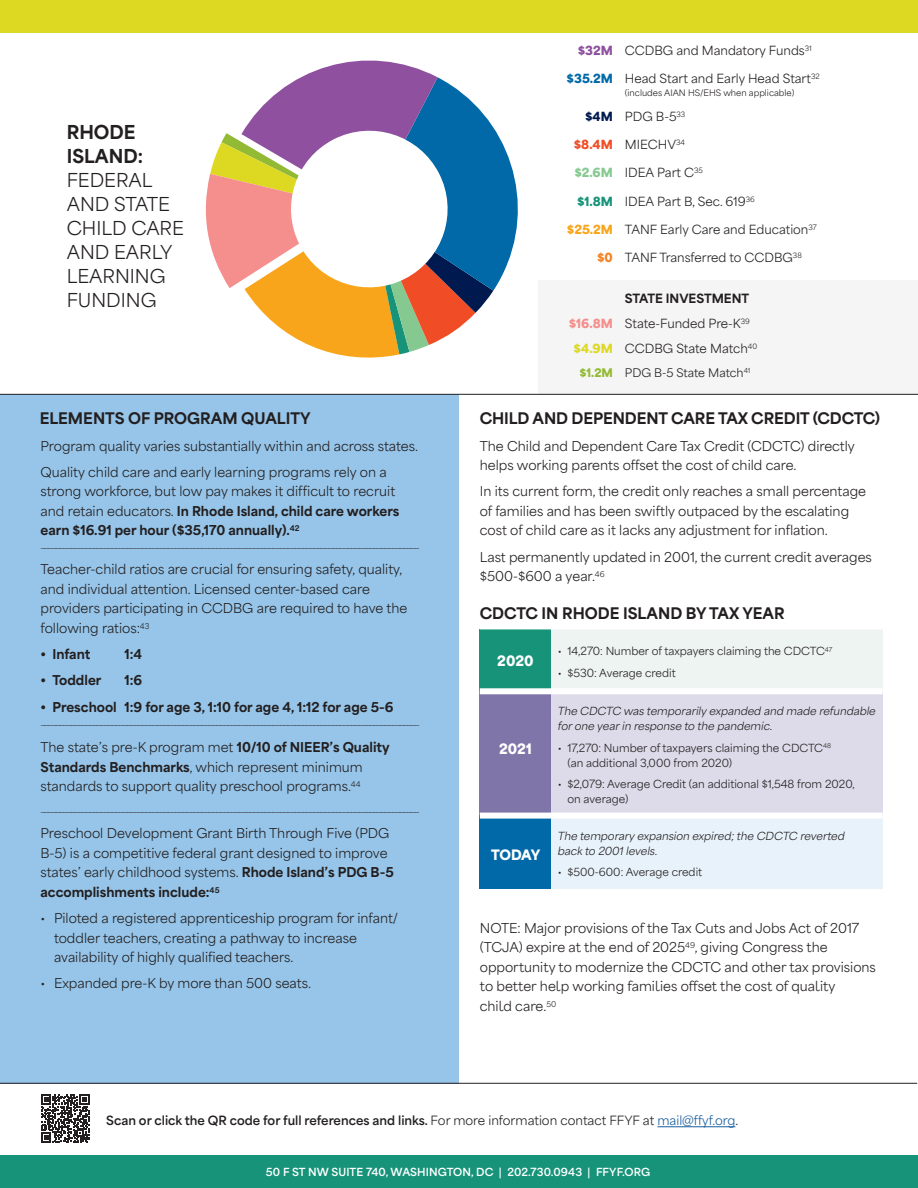
<style>
.page{position:relative;width:918px;height:1188px;background:#fff}
.page>*{position:absolute;margin:0;border:0;box-sizing:border-box;transform-origin:0 0}
.t1{font:18px/24px "Area Normal";color:#231f20}
.t2{font:800 18px/24px "Area Normal";color:#231f20}
.t3{font:800 15px "Area Normal";letter-spacing:-.005em;color:#231f20}
.t4{font:900 13.5px "Area Normal";color:#fff}
.t5{font:12.75px/19.5px "Area Normal";color:#231f20}
.t6{font:800 12.75px "Area Normal";color:#231f20}
.t7{font:700 12px "Area Normal";color:#231f20}
.t8{font:800 12px "Area Normal";color:#231f20}
.t9{font:11.85px/25px "Area Normal";color:#231f20}
.t10{font:11.1px "Area Normal";color:#231f20}
.t11{font:10.5px/15px "Area Normal";color:#231f20}
.t12{font:italic 10.5px/15px "Area Normal";color:#231f20}
.t13{font:700 10.5px "Area Normal";letter-spacing:.01em;color:#fff}
.t14{font:8.4px "Area Normal";color:#231f20}
.t15{font:7.5px "Area Normal";color:#231f20}
.s1{font-weight:800}
.s2{font-weight:900;color:#8e509f}
.s3{font-weight:900;color:#0169a7}
.s4{font-weight:900;color:#001a4f}
.s5{font-weight:900;color:#f04d27}
.s6{font-weight:900;color:#85c990}
.s7{font-weight:900;color:#169378}
.s8{font-weight:900;color:#f9a51b}
.s9{font-weight:900;color:#f58220}
.s10{font-weight:900;color:#f48f8d}
.s11{font-weight:900;color:#ddd923}
.s12{font-weight:900;color:#93ba34}
.s13{font-weight:400}
.s14{font-weight:400;color:#175d9e}
</style>
<div class="page">
<div style="left:538px;top:280px;width:380px;height:115px;background:#f5f5f6"></div>
<div style="left:0;top:394px;width:458px;height:689px;background:#96c5e9"></div>
<div style="left:0;top:1156px;width:917px;height:32px;background:#169378"></div>
<hr style="left:0;top:1083px;width:917px;height:1px;background:#231f20">
<hr style="left:657px;top:1126px;width:78px;height:1px;background:#175d9e">
<svg style="left:41px;top:1095px;width:48px;height:48px"></svg>
<div style="left:0;top:0;width:918px;height:33px;background:#ddd923"></div>
<hr style="left:0;top:394px;width:918px;height:1px;background:#231f20">
<div style="left:480px;top:629px;width:71px;height:62px;background:#169378"></div>
<div style="left:551px;top:629px;width:332px;height:62px;background:#edf4f1"></div>
<div style="left:480px;top:691px;width:71px;height:125px;background:#7f75a8"></div>
<div style="left:551px;top:691px;width:332px;height:125px;background:#dddbe9"></div>
<div style="left:480px;top:816px;width:71px;height:73px;background:#0169a7"></div>
<div style="left:551px;top:816px;width:332px;height:73px;background:#e8f2fa"></div>
<hr style="left:480px;top:629px;width:71px;height:1px;background:#fff">
<hr style="left:551px;top:629px;width:332px;height:1px;background:#fff">
<div style="left:480px;top:688px;width:71px;height:6px;background:#fff"></div>
<div style="left:551px;top:688px;width:332px;height:6px;background:#fff"></div>
<div style="left:480px;top:813px;width:71px;height:6px;background:#fff"></div>
<div style="left:551px;top:813px;width:332px;height:6px;background:#fff"></div>
<svg style="left:205px;top:60px;width:313px;height:298px"></svg>
<h1 class="t2" style="left:67px;top:119px;width:78px">RHODE<br>ISLAND:</h1>
<h1 class="t1" style="left:67px;top:166px;width:119px">FEDERAL<br>AND STATE<br>CHILD CARE<br>AND EARLY<br>LEARNING<br>FUNDING</h1>
<p class="t3" style="left:40px;top:405px;width:272px">ELEMENTS OF PROGRAM QUALITY</p>
<p class="t5" style="left:40px;top:431px;width:379px;line-height:26.2px">Program quality varies substantially within and across states.<br>Quality child care and early learning programs rely on a</p>
<p class="t5" style="left:40px;top:480px;width:361px">strong workforce, but low pay makes it difficult to recruit and retain educators. <span class="s1">In Rhode Island, child care workers earn $16.91 per hour ($35,170 annually).</span><sup>42</sup></p>
<p class="t15" style="left:40px;top:541px;width:381px">—————————————————————————————————————————————————————————————————————————————————————————————————————</p>
<p class="t5" style="left:40px;top:558px;width:368px">Teacher-child ratios are crucial for ensuring safety, quality, and individual attention. Licensed center-based care providers participating in CCDBG are required to have the following ratios:<sup>43</sup></p>
<p class="t6" style="left:40px;top:643px;width:51px">• Infant</p>
<p class="t6" style="left:124px;top:643px;width:19px">1:4</p>
<p class="t6" style="left:40px;top:669px;width:62px">• Toddler</p>
<p class="t6" style="left:124px;top:669px;width:19px">1:6</p>
<p class="t6" style="left:40px;top:695px;width:355px">• Preschool 1:9 for age 3, 1:10 for age 4, 1:12 for age 5-6</p>
<p class="t15" style="left:40px;top:719px;width:381px">—————————————————————————————————————————————————————————————————————————————————————————————————————</p>
<p class="t5" style="left:40px;top:736px;width:351px">The state’s pre-K program met <span class="s1">10/10 of NIEER’s Quality<br>Standards Benchmarks</span>, which represent minimum standards to support quality preschool programs.<sup>44</sup></p>
<p class="t15" style="left:41px;top:805px;width:381px">—————————————————————————————————————————————————————————————————————————————————————————————————————</p>
<p class="t5" style="left:40px;top:822px;width:355px">Preschool Development Grant Birth Through Five (PDG B-5) is a competitive federal grant designed to improve states’ early childhood systems. <span class="s1">Rhode Island’s PDG B-5 accomplishments include:</span><sup>45</sup></p>
<p class="t5" style="left:54px;top:907px;width:346px;text-indent:-14px">• Piloted a registered apprenticeship program for infant/ toddler teachers, creating a pathway to increase availability of highly qualified teachers.</p>
<p class="t5" style="left:40px;top:972px;width:272px">• Expanded pre-K by more than 500 seats.</p>
<p class="t9" style="left:578px;top:37px;width:236px"><span class="s2">$32M</span> CCDBG and Mandatory Funds<sup>31</sup></p>
<p class="t9" style="left:567px;top:65px;width:255px"><span class="s3">$35.2M</span> Head Start and Early Head Start<sup>32</sup></p>
<p class="t14" style="left:625px;top:85px;width:171px">(includes AIAN HS/EHS when applicable)</p>
<p class="t9" style="left:585px;top:102px;width:102px"><span class="s4">$4M</span> PDG B-5<sup>33</sup></p>
<p class="t9" style="left:574px;top:131px;width:113px"><span class="s5">$8.4M</span> MIECHV<sup>34</sup></p>
<p class="t9" style="left:574px;top:159px;width:130px"><span class="s6">$2.6M</span> IDEA Part C<sup>35</sup></p>
<p class="t9" style="left:577px;top:187px;width:179px"><span class="s7">$1.8M</span> IDEA Part B, Sec. 619<sup>36</sup></p>
<p class="t9" style="left:567px;top:215px;width:251px"><span class="s8">$25.2M</span> TANF Early Care and Education<sup>37</sup></p>
<p class="t9" style="left:597px;top:244px;width:206px"><span class="s9">$0</span> TANF Transferred to CCDBG<sup>38</sup></p>
<p class="t8" style="left:625px;top:287px;width:126px">STATE INVESTMENT</p>
<p class="t9" style="left:574px;top:309px;width:185px;text-indent:-5px"><span class="s10">$16.8M</span> State-Funded Pre-K<sup>39 </sup><span class="s11">$4.9M</span> CCDBG State Match<sup>40</sup></p>
<p class="t10" style="left:580px;top:363px;width:172px"><span class="s12">$1.2M</span> PDG B-5 State Match<sup>41</sup></p>
<p class="t3" style="left:480px;top:405px;width:402px">CHILD AND DEPENDENT CARE TAX CREDIT (CDCTC)</p>
<p class="t5" style="left:480px;top:434px;width:377px">The Child and Dependent Care Tax Credit (CDCTC) directly helps working parents offset the cost of child care.</p>
<p class="t5" style="left:480px;top:480px;width:388px">In its current form, the credit only reaches a small percentage of families and has been swiftly outpaced by the escalating cost of child care as it lacks any adjustment for inflation.</p>
<p class="t5" style="left:480px;top:545px;width:394px">Last permanently updated in 2001, the current credit averages $500-$600 a year.<sup>46</sup></p>
<p class="t3" style="left:480px;top:600px;width:306px">CDCTC IN RHODE ISLAND BY TAX YEAR</p>
<p class="t4" style="left:497px;top:649px;width:38px">2020</p>
<p class="t4" style="left:499px;top:737px;width:34px">2021</p>
<p class="t4" style="left:491px;top:842px;width:51px">TODAY</p>
<p class="t11" style="left:558px;top:642px;width:276px">• 14,270: Number of taxpayers claiming the CDCTC<sup>47</sup></p>
<p class="t11" style="left:558px;top:664px;width:119px">• $530: Average credit</p>
<p class="t12" style="left:558px;top:703px;width:319px">The CDCTC was temporarily expanded and made refundable for one year in response to the pandemic.</p>
<p class="t11" style="left:567px;top:739px;width:265px;text-indent:-10px">• 17,270: Number of taxpayers claiming the CDCTC<sup>48 </sup>(an additional 3,000 from 2020)</p>
<p class="t11" style="left:567px;top:775px;width:289px;text-indent:-10px">• $2,079: Average Credit (an additional $1,548 from 2020, on average)</p>
<p class="t12" style="left:558px;top:827px;width:288px">The temporary expansion expired; the CDCTC reverted back to 2001 levels.</p>
<p class="t11" style="left:558px;top:863px;width:146px">• $500-600: Average credit</p>
<p class="t5" style="left:480px;top:917px;width:398px">NOTE: Major provisions of the Tax Cuts and Jobs Act of 2017 (TCJA) expire at the end of 2025<sup>49</sup>, giving Congress the opportunity to modernize the CDCTC and other tax provisions to better help working families offset the cost of quality<br>child care.<sup>50</sup></p>
<p class="t7" style="left:106px;top:1110px;width:634px">Scan or click the QR code for full references and links. <span class="s13">For more information contact FFYF at</span> <span class="s14">mail@ffyf.org</span><span class="s13">.</span></p>
<p class="t13" style="left:266px;top:1163px;width:386px">50 F ST NW SUITE 740, WASHINGTON, DC | 202.730.0943 | FFYF.ORG</p>
</div>
